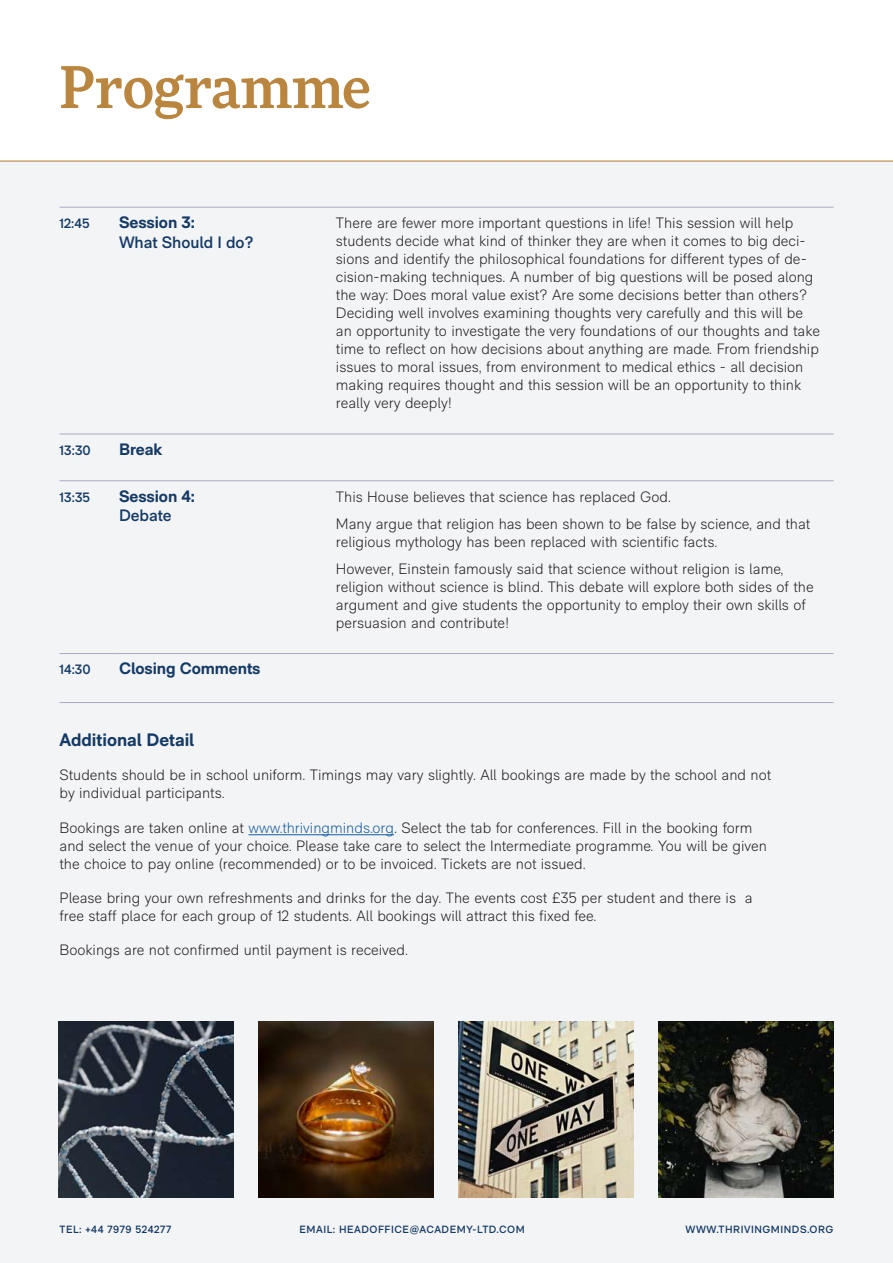
<style>
.page{position:relative;width:893px;height:1263px;background:#fff}
.page>*{position:absolute;margin:0;border:0;box-sizing:border-box;transform-origin:0 0}
.t1{font:500 57px "More Pro";letter-spacing:-.015em;color:#b9853f}
.t2{font:700 18px "RM Neue";color:#143a65}
.t3{font:700 16.5px "RM Neue";letter-spacing:-.005em;color:#143a65}
.t4{font:600 16.5px "RM Neue";letter-spacing:-.005em;color:#143a65}
.t5{font:300 15px/18px "RM Neue";color:#231f20}
.t6{font:600 13.5px "RM Neue";color:#143a65}
.t7{font:600 10.5px "RM Neue";letter-spacing:.05em;color:#143a65}
.s1{color:#175d9e}
</style>
<div class="page">
<div style="left:0;top:161px;width:893px;height:1102px;background:#f3f4f6"></div>
<hr style="left:0;top:160px;width:893px;height:2px;background:#cca370">
<hr style="left:60px;top:207px;width:59px;height:1px;background:#a8aabe">
<hr style="left:119px;top:207px;width:211px;height:1px;background:#a8aabe">
<hr style="left:330px;top:207px;width:503px;height:1px;background:#a8aabe">
<hr style="left:60px;top:434px;width:59px;height:1px;background:#a8aabe">
<hr style="left:119px;top:434px;width:211px;height:1px;background:#a8aabe">
<hr style="left:330px;top:434px;width:503px;height:1px;background:#a8aabe">
<hr style="left:60px;top:480px;width:59px;height:1px;background:#a8aabe">
<hr style="left:119px;top:480px;width:211px;height:1px;background:#a8aabe">
<hr style="left:330px;top:480px;width:503px;height:1px;background:#a8aabe">
<hr style="left:60px;top:653px;width:59px;height:1px;background:#a8aabe">
<hr style="left:119px;top:653px;width:211px;height:1px;background:#a8aabe">
<hr style="left:330px;top:653px;width:503px;height:1px;background:#a8aabe">
<hr style="left:60px;top:702px;width:59px;height:1px;background:#a8aabe">
<hr style="left:119px;top:702px;width:211px;height:1px;background:#a8aabe">
<hr style="left:330px;top:702px;width:503px;height:1px;background:#a8aabe">
<hr style="left:248px;top:834px;width:146px;height:1px;background:#175d9e">
<img style="left:258px;top:1022px;width:176px;height:175px">
<img style="left:458px;top:1022px;width:175px;height:175px">
<img style="left:658px;top:1022px;width:175px;height:175px">
<img style="left:58px;top:1022px;width:176px;height:175px">
<h1 class="t1" style="left:60px;top:46px;width:313px">Programme</h1>
<p class="t6" style="left:60px;top:215px;width:32px">12:45</p>
<p class="t3" style="left:119px;top:212px;width:77px">Session 3:</p>
<p class="t4" style="left:119px;top:232px;width:136px">What Should I do?</p>
<p class="t6" style="left:60px;top:442px;width:33px">13:30</p>
<p class="t3" style="left:119px;top:439px;width:45px">Break</p>
<p class="t6" style="left:60px;top:489px;width:32px">13:35</p>
<p class="t3" style="left:119px;top:486px;width:77px">Session 4:</p>
<p class="t4" style="left:119px;top:505px;width:54px">Debate</p>
<p class="t6" style="left:60px;top:661px;width:33px">14:30</p>
<p class="t3" style="left:119px;top:658px;width:143px">Closing Comments</p>
<p class="t5" style="left:336px;top:214px;width:486px">There are fewer more important questions in life! This session will help students decide what kind of thinker they are when it comes to big deci&shy;sions and identify the philosophical foundations for different types of de&shy;cision-making techniques. A number of big questions will be posed along the way: Does moral value exist? Are some decisions better than others?<br>Deciding well involves examining thoughts very carefully and this will be an opportunity to investigate the very foundations of our thoughts and take time to reflect on how decisions about anything are made. From friendship issues to moral issues, from environment to medical ethics - all decision making requires thought and this session will be an opportunity to think really very deeply!</p>
<p class="t5" style="left:336px;top:483px;width:476px;line-height:27px">This House believes that science has replaced God.<br>Many argue that religion has been shown to be false by science, and that</p>
<p class="t5" style="left:336px;top:528px;width:449px;line-height:27px">religious mythology has been replaced with scientific facts.<br>However, Einstein famously said that science without religion is lame,</p>
<p class="t5" style="left:336px;top:578px;width:479px">religion without science is blind. This debate will explore both sides of the argument and give students the opportunity to employ their own skills of persuasion and contribute!</p>
<p class="t2" style="left:60px;top:729px;width:136px">Additional Detail</p>
<p class="t5" style="left:60px;top:766px;width:713px">Students should be in school uniform. Timings may vary slightly. All bookings are made by the school and not by individual participants.</p>
<p class="t5" style="left:60px;top:818px;width:709px">Bookings are taken online at <span class="s1">www.thrivingminds.org</span>. Select the tab for conferences. Fill in the booking form and select the venue of your choice. Please take care to select the Intermediate programme. You will be given the choice to pay online (recommended) or to be invoiced. Tickets are not issued.</p>
<p class="t5" style="left:60px;top:888px;width:695px">Please bring your own refreshments and drinks for the day. The events cost £35 per student and there is a free staff place for each group of 12 students. All bookings will attract this fixed fee.</p>
<p class="t5" style="left:60px;top:941px;width:350px">Bookings are not confirmed until payment is received.</p>
<p class="t7" style="left:60px;top:1223px;width:113px">TEL: +44 7979 524277</p>
<p class="t7" style="left:300px;top:1223px;width:227px">EMAIL: HEADOFFICE@ACADEMY-LTD.COM</p>
<p class="t7" style="left:685px;top:1223px;width:149px">WWW.THRIVINGMINDS.ORG</p>
</div>
